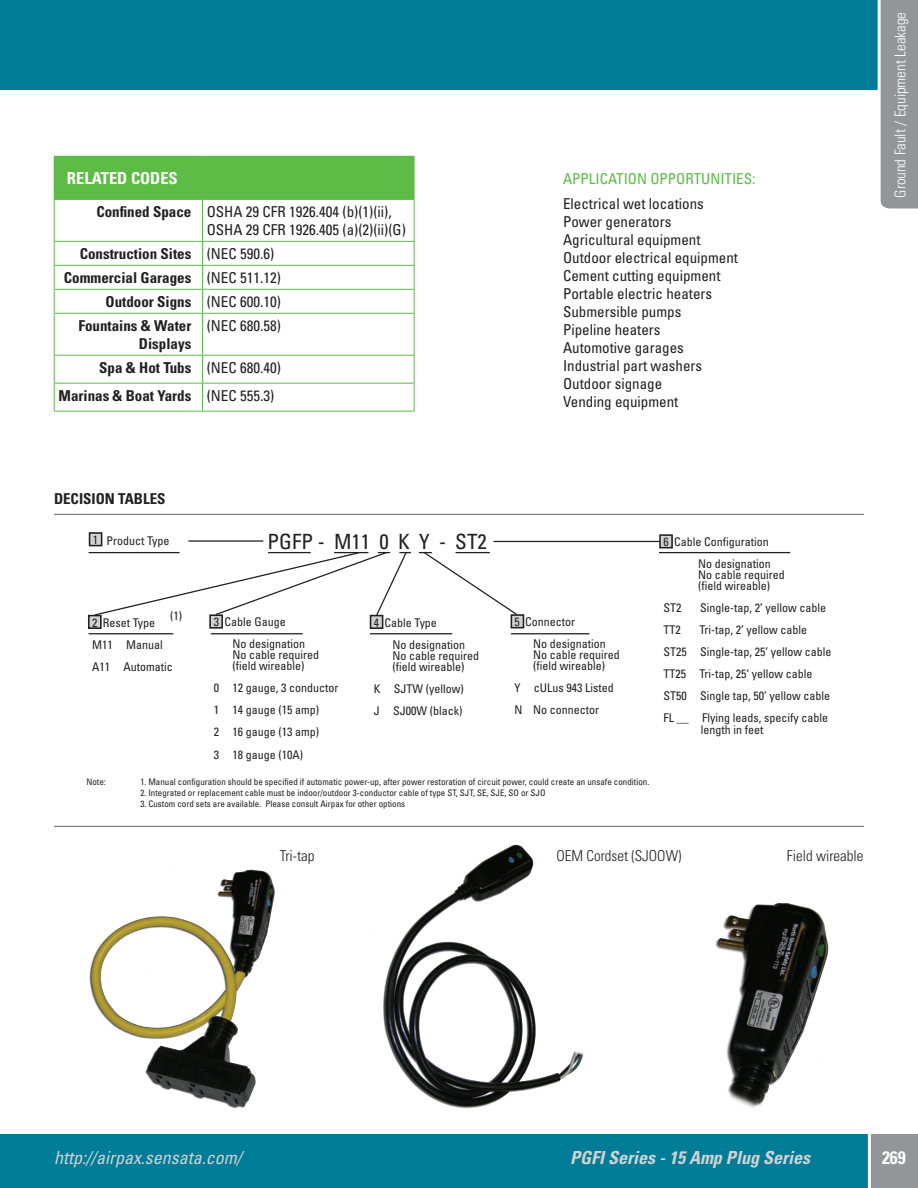
<style>
.page{position:relative;width:918px;height:1188px;background:#fff}
.page>*{position:absolute;margin:0;border:0;box-sizing:border-box;transform-origin:0 0}
.t1{font:condensed 21px "Univers";color:#231f20}
.t2{font:italic condensed 18px "Univers";color:#d1d2d4}
.t3{font:italic 700 condensed 18px "Univers";color:#d1d2d4}
.t4{font:700 condensed 18px "Univers";color:#fff}
.t5{font:700 condensed 16.5px "Univers";color:#fff}
.t6{font:condensed 15px/18px "Univers";color:#231f20}
.t7{font:700 condensed 15px/27.9px "Univers";color:#231f20}
.t8{font:300 condensed 15px "Univers";color:#231f20}
.t9{font:300 condensed 15px "Univers";letter-spacing:-.005em;color:#fff}
.t10{font:condensed 15px "Univers";color:#5dbb46}
.t11{font:condensed 12px/22px "Univers";color:#231f20}
.t12{font:condensed 9px "Univers";color:#231f20}
.s1{font-weight:700}
.s2{font-weight:400}
</style>
<div class="page">
<div style="left:0;top:1134px;width:918px;height:54px;background:#007c97"></div>
<svg style="left:867px;top:1134px;width:51px;height:54px;background:#969a9e"></svg>
<div style="left:0;top:0;width:918px;height:90px;background:#007c97"></div>
<svg style="left:877px;top:0;width:41px;height:209px;background:#9b9da0"></svg>
<img style="left:89px;top:869px;width:186px;height:240px">
<img style="left:375px;top:844px;width:209px;height:265px">
<img style="left:715px;top:903px;width:114px;height:205px">
<div style="left:54px;top:156px;width:360px;height:43px;background:#5dbb46"></div>
<svg style="left:55px;top:200px;width:359px;height:211px"></svg>
<hr style="left:414px;top:157px;width:1px;height:42px;background:#5dbb46">
<hr style="left:54px;top:200px;width:1px;height:41px;background:#5dbb46">
<svg style="left:54px;top:242px;width:1px;height:71px"></svg>
<hr style="left:54px;top:314px;width:1px;height:41px;background:#5dbb46">
<svg style="left:54px;top:356px;width:1px;height:55px"></svg>
<hr style="left:54px;top:199px;width:148px;height:1px;background:#5dbb46">
<hr style="left:202px;top:199px;width:212px;height:1px;background:#5dbb46">
<hr style="left:202px;top:200px;width:1px;height:41px;background:#5dbb46">
<hr style="left:414px;top:200px;width:1px;height:41px;background:#5dbb46">
<svg style="left:202px;top:242px;width:1px;height:71px"></svg>
<svg style="left:414px;top:242px;width:1px;height:71px"></svg>
<hr style="left:202px;top:314px;width:1px;height:41px;background:#5dbb46">
<hr style="left:414px;top:314px;width:1px;height:41px;background:#5dbb46">
<svg style="left:202px;top:356px;width:1px;height:55px"></svg>
<svg style="left:414px;top:356px;width:1px;height:55px"></svg>
<hr style="left:54px;top:241px;width:148px;height:1px;background:#5dbb46">
<hr style="left:202px;top:241px;width:212px;height:1px;background:#5dbb46">
<hr style="left:54px;top:265px;width:148px;height:1px;background:#5dbb46">
<hr style="left:202px;top:265px;width:212px;height:1px;background:#5dbb46">
<hr style="left:54px;top:289px;width:148px;height:1px;background:#5dbb46">
<hr style="left:202px;top:289px;width:212px;height:1px;background:#5dbb46">
<hr style="left:54px;top:313px;width:148px;height:1px;background:#5dbb46">
<hr style="left:202px;top:313px;width:212px;height:1px;background:#5dbb46">
<hr style="left:54px;top:355px;width:148px;height:1px;background:#5dbb46">
<hr style="left:202px;top:355px;width:212px;height:1px;background:#5dbb46">
<hr style="left:54px;top:383px;width:148px;height:1px;background:#5dbb46">
<hr style="left:202px;top:383px;width:212px;height:1px;background:#5dbb46">
<hr style="left:54px;top:411px;width:148px;height:1px;background:#5dbb46">
<hr style="left:202px;top:411px;width:212px;height:1px;background:#5dbb46">
<div style="left:511px;top:614px;width:13px;height:14px;background:#d1d2d4;border:2px solid #231f20"></div>
<div style="left:209px;top:614px;width:14px;height:15px;background:#d1d2d4;border:2px solid #231f20"></div>
<div style="left:370px;top:615px;width:13px;height:14px;background:#d1d2d4;border:2px solid #231f20"></div>
<div style="left:88px;top:615px;width:14px;height:14px;background:#d1d2d4;border:2px solid #231f20"></div>
<hr style="left:659px;top:553px;width:131px;height:1px;background:#c9c8c8">
<hr style="left:659px;top:552px;width:131px;height:1px;background:#231f20">
<hr style="left:89px;top:552px;width:91px;height:1px;background:#231f20">
<div style="left:89px;top:532px;width:13px;height:14px;background:#d1d2d4;border:2px solid #231f20"></div>
<hr style="left:511px;top:633px;width:78px;height:1px;background:#231f20">
<hr style="left:370px;top:633px;width:82px;height:1px;background:#231f20">
<hr style="left:211px;top:633px;width:92px;height:1px;background:#231f20">
<hr style="left:89px;top:633px;width:84px;height:1px;background:#231f20">
<div style="left:659px;top:534px;width:14px;height:14px;background:#d1d2d4;border:2px solid #231f20"></div>
<svg style="left:93px;top:540px;width:568px;height:78px"></svg>
<hr style="left:54px;top:514px;width:810px;height:1px;background:#636366">
<hr style="left:54px;top:826px;width:810px;height:1px;background:#636366">
<h3 class="t5" style="left:67px;top:168px;width:112px">RELATED CODES</h3>
<p class="t6" style="left:207px;top:203px;width:201px;text-indent:-110px"><span class="s1">Confined Space</span> OSHA 29 CFR 1926.404 (b)(1)(ii),<br>OSHA 29 CFR 1926.405 (a)(2)(ii)(G)</p>
<p class="t7" style="left:80px;top:240px;width:196px">Construction Sites <span class="s2">(NEC 590.6)</span></p>
<p class="t7" style="left:64px;top:264px;width:219px">Commercial Garages <span class="s2">(NEC 511.12)</span></p>
<p class="t7" style="left:106px;top:288px;width:177px">Outdoor Signs <span class="s2">(NEC 600.10)</span></p>
<p class="t7" style="left:78px;top:312px;width:115px">Fountains &amp; Water</p>
<p class="t7" style="left:139px;top:330px;width:54px">Displays</p>
<p class="t6" style="left:207px;top:317px;width:76px">(NEC 680.58)</p>
<p class="t7" style="left:59px;top:354px;width:224px;text-indent:41px">Spa &amp; Hot Tubs <span class="s2">(NEC 680.40)<br></span>Marinas &amp; Boat Yards <span class="s2">(NEC 555.3)</span></p>
<p class="t10" style="left:563px;top:169px;width:194px">ApplicationO pportun ities:</p>
<p class="t6" style="left:563px;top:195px;width:176px">Electrical wet locations<br>Power generators<br>Agricultural equipment<br>Outdoor electrical equipment<br>Cement cutting equipment<br>Portable electric heaters<br>Submersible pumps<br>Pipeline heaters<br>Automotive garages<br>Industrial part washers<br>Outdoor signage<br>Vending equipment</p>
<p class="t9" style="left:891px;top:198px;width:187px;rotate:-90deg">Ground Fault / Equipment Leakage</p>
<p class="t7" style="left:54px;top:484px;width:113px">DECISION TABLES</p>
<p class="t11" style="left:93px;top:528px;width:7px">1</p>
<p class="t11" style="left:106px;top:530px;width:65px">Product Type</p>
<h1 class="t1" style="left:268px;top:528px;width:221px">PGFP - M11 0 K Y - ST2</h1>
<p class="t11" style="left:170px;top:605px;width:13px">(1)</p>
<p class="t11" style="left:92px;top:611px;width:82px">2 Reset Type<br>M11 Manual<br>A11 Automatic</p>
<p class="t11" style="left:232px;top:611px;width:74px;text-indent:-19px">3 Cable Gauge<br>No designation</p>
<p class="t11" style="left:232px;top:649px;width:88px;line-height:11.1px">No cable required (field wireable)</p>
<p class="t11" style="left:214px;top:677px;width:126px">0 12 gauge, 3 conductor<br>1 14 gauge (15 amp)<br>2 16 gauge (13 amp)<br>3 18 gauge (10A)</p>
<p class="t11" style="left:393px;top:611px;width:74px;text-indent:-19px">4 Cable Type<br>No designation</p>
<p class="t11" style="left:393px;top:650px;width:88px;line-height:11.1px">No cable required (field wireable)</p>
<p class="t11" style="left:374px;top:677px;width:91px">K SJTW (yellow)<br>J SJ00W (black)</p>
<p class="t11" style="left:533px;top:611px;width:74px;text-indent:-19px">5 Connector<br>No designation</p>
<p class="t11" style="left:533px;top:649px;width:88px;line-height:11.1px">No cable required (field wireable)</p>
<p class="t11" style="left:515px;top:677px;width:101px">Y cULus 943 Listed<br>N No connector</p>
<p class="t12" style="left:86px;top:776px;width:21px">Note:</p>
<p class="t12" style="left:140px;top:776px;width:510px">1. Manual configuration should be specified if automatic power-up, after power restoration of circuit power, could create an unsafe condition.</p>
<p class="t12" style="left:140px;top:787px;width:407px">2. Integrated or replacement cable must be indoor/outdoor 3-conductor cable of type ST, SJT, SE, SJE, SO or SJO</p>
<p class="t12" style="left:140px;top:798px;width:266px">3. Custom cord sets are available. Please consult Airpax for other options</p>
<p class="t11" style="left:663px;top:531px;width:109px;text-align:right">6 Cable Configuration<br>No designation</p>
<p class="t11" style="left:698px;top:569px;width:88px;line-height:11.1px">No cable required (field wireable)</p>
<p class="t11" style="left:663px;top:597px;width:19px">ST2</p>
<p class="t11" style="left:700px;top:597px;width:127px">Single-tap, 2’ yellow cable</p>
<p class="t11" style="left:663px;top:619px;width:19px">TT2</p>
<p class="t11" style="left:663px;top:619px;width:169px;text-indent:36px">Tri-tap, 2’ yellow cable<br>ST25 Single-tap, 25’ yellow cable<br>TT25 Tri-tap, 25‘ yellow cable<br>ST50 Single tap, 50’ yellow cable<br>FL __ Flying leads, specify cable</p>
<p class="t11" style="left:701px;top:718px;width:64px">length in feet</p>
<p class="t8" style="left:280px;top:847px;width:36px">Tri-tap</p>
<p class="t8" style="left:557px;top:847px;width:126px">OEM Cordset (SJOOW)</p>
<p class="t8" style="left:787px;top:847px;width:78px">Field wireable</p>
<h2 class="t2" style="left:54px;top:1146px;width:189px">http://airpax.sensata.com/</h2>
<h2 class="t3" style="left:570px;top:1147px;width:241px">PGFI Series - 15 Amp Plug Series</h2>
<h2 class="t4" style="left:882px;top:1147px;width:25px">269</h2>
</div>
